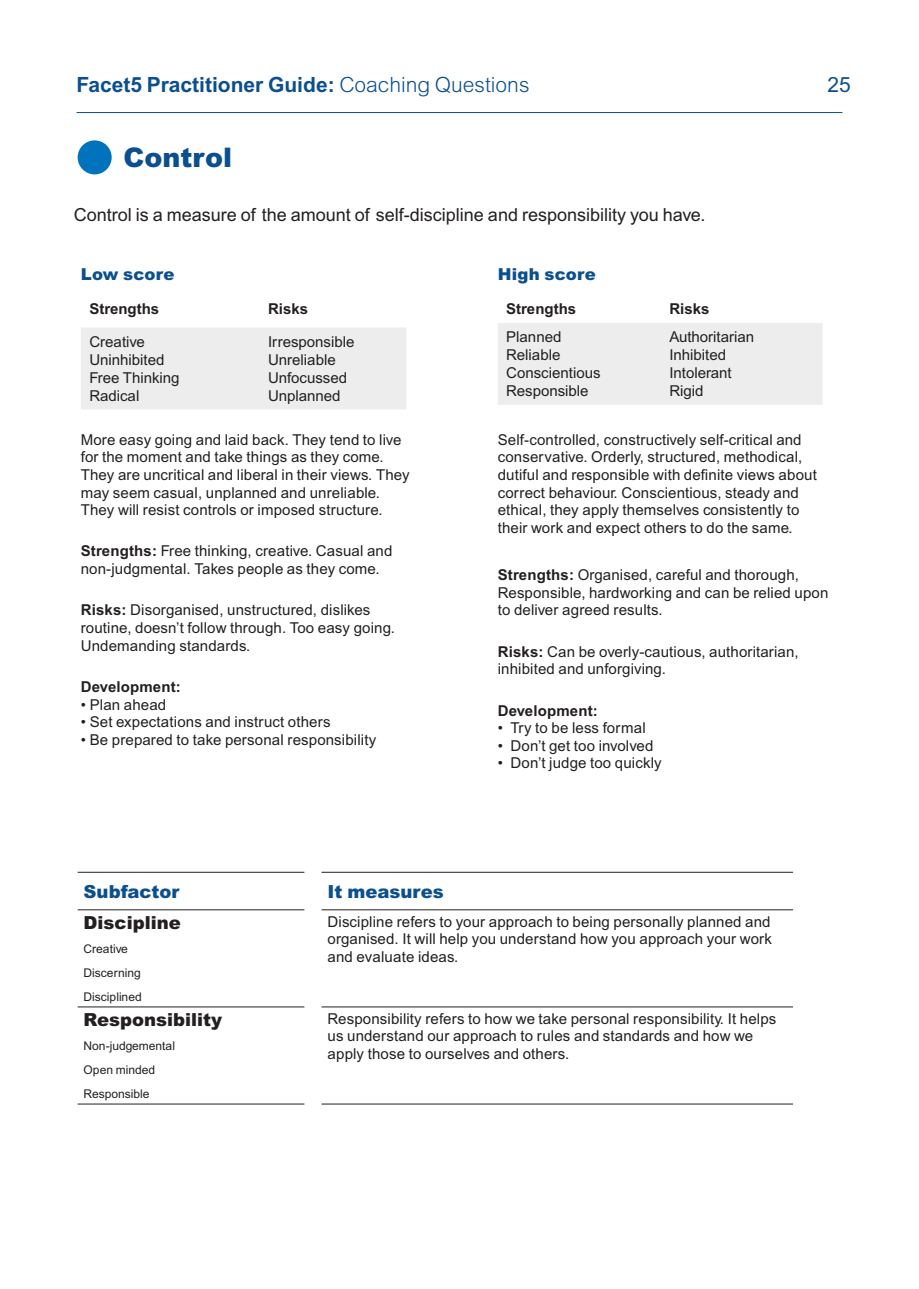
<style>
.page{position:relative;width:919px;height:1289px;background:#fff}
.page>*{position:absolute;margin:0;border:0;box-sizing:border-box;transform-origin:0 0}
.t1{font:900 27px "Arial MT Pro";color:#0b4f8e}
.t2{font:700 21px "Arial MT Pro";color:#0b4f8e}
.t3{font:21px "Arial MT Pro";color:#0b4f8e}
.t4{font:18px "Arial MT Pro";color:#231f20}
.t5{font:900 18px "Arial MT Pro";color:#231f20}
.t6{font:900 18px "Arial MT Pro";color:#0b4f8e}
.t7{font:900 16.5px "Arial MT Pro";letter-spacing:.01em;color:#0b4f8e}
.t8{font:15px/17.7px "Arial MT Pro";letter-spacing:.01em;color:#231f20}
.t9{font:700 15px "Arial MT Pro";color:#231f20}
.t10{font:12px/24px "Arial MT Pro";color:#231f20}
.s1{font-weight:300}
.s2{font-weight:700}
</style>
<div class="page">
<hr style="left:77px;top:112px;width:765px;height:1px;background:#0b4f8e">
<hr style="left:78px;top:872px;width:226px;height:1px;background:#231f20">
<hr style="left:78px;top:909px;width:226px;height:1px;background:#231f20">
<hr style="left:321px;top:872px;width:472px;height:1px;background:#231f20">
<hr style="left:321px;top:909px;width:472px;height:1px;background:#231f20">
<hr style="left:78px;top:1006px;width:226px;height:1px;background:#231f20">
<hr style="left:78px;top:1103px;width:226px;height:1px;background:#231f20">
<hr style="left:321px;top:1006px;width:472px;height:1px;background:#231f20">
<hr style="left:321px;top:1103px;width:472px;height:1px;background:#231f20">
<div style="left:81px;top:327px;width:325px;height:82px;background:#ecedec"></div>
<div style="left:498px;top:323px;width:324px;height:82px;background:#ecedec"></div>
<div style="left:78px;top:140px;width:34px;height:34px;background:#0073bc;border-radius:50%"></div>
<h2 class="t2" style="left:77px;top:72px;width:454px">Facet5 Practitioner Guide: <span class="s1">Coaching Questions</span></h2>
<h2 class="t3" style="left:827px;top:72px;width:25px">25</h2>
<h1 class="t1" style="left:124px;top:140px;width:110px">Control</h1>
<p class="t4" style="left:74px;top:204px;width:633px">Control is a measure of the amount of self-discipline and responsibility you have.</p>
<p class="t7" style="left:81px;top:264px;width:95px">Low score</p>
<p class="t9" style="left:89px;top:300px;width:71px">Strengths</p>
<p class="t9" style="left:268px;top:300px;width:42px">Risks</p>
<p class="t8" style="left:89px;top:333px;width:92px">Creative<br>Uninhibited<br>Free Thinking<br>Radical</p>
<p class="t8" style="left:268px;top:333px;width:88px">Irresponsible<br>Unreliable<br>Unfocussed<br>Unplanned</p>
<p class="t8" style="left:81px;top:431px;width:330px">More easy going and laid back. They tend to live for the moment and take things as they come.<br>They are uncritical and liberal in their views. They may seem casual, unplanned and unreliable.<br>They will resist controls or imposed structure.</p>
<p class="t8" style="left:81px;top:543px;width:313px"><span class="s2">Strengths:</span> Free thinking, creative. Casual and non-judgmental. Takes people as they come.</p>
<p class="t8" style="left:81px;top:602px;width:316px"><span class="s2">Risks:</span> Disorganised, unstructured, dislikes routine, doesn’t follow through. Too easy going.<br>Undemanding standards.</p>
<p class="t9" style="left:81px;top:677px;width:102px">Development:</p>
<p class="t8" style="left:81px;top:696px;width:87px">• Plan ahead</p>
<p class="t8" style="left:81px;top:713px;width:251px">• Set expectations and instruct others</p>
<p class="t8" style="left:81px;top:731px;width:297px">• Be prepared to take personal responsibility</p>
<p class="t7" style="left:497px;top:264px;width:99px">High score</p>
<p class="t9" style="left:506px;top:300px;width:71px">Strengths</p>
<p class="t9" style="left:669px;top:300px;width:42px">Risks</p>
<p class="t8" style="left:506px;top:329px;width:96px">Planned<br>Reliable<br>Conscientious<br>Responsible</p>
<p class="t8" style="left:669px;top:329px;width:86px">Authoritarian<br>Inhibited<br>Intolerant<br>Rigid</p>
<p class="t8" style="left:497px;top:431px;width:320px">Self-controlled, constructively self-critical and conservative. Orderly, structured, methodical, dutiful and responsible with definite views about correct behaviour. Conscientious, steady and ethical, they apply themselves consistently to their work and expect others to do the same.</p>
<p class="t8" style="left:497px;top:566px;width:332px"><span class="s2">Strengths:</span> Organised, careful and thorough,<br>Responsible, hardworking and can be relied upon to deliver agreed results.</p>
<p class="t8" style="left:497px;top:643px;width:302px"><span class="s2">Risks:</span> Can be overly-cautious, authoritarian, inhibited and unforgiving.</p>
<p class="t9" style="left:497px;top:701px;width:102px">Development:</p>
<p class="t8" style="left:497px;top:719px;width:149px">• Try to be less formal</p>
<p class="t8" style="left:497px;top:737px;width:157px">• Don’t get too involved</p>
<p class="t8" style="left:497px;top:755px;width:165px">• Don’t judge too quickly</p>
<p class="t6" style="left:84px;top:879px;width:97px">Subfactor</p>
<p class="t6" style="left:327px;top:879px;width:118px">It measures</p>
<p class="t5" style="left:84px;top:911px;width:99px">Discipline</p>
<p class="t10" style="left:84px;top:937px;width:60px">Creative<br>Discerning<br>Disciplined</p>
<p class="t8" style="left:327px;top:913px;width:446px;text-align:justify">Discipline refers to your approach to being personally planned and organised. It will help you understand how you approach your work and evaluate ideas.</p>
<p class="t5" style="left:84px;top:1008px;width:140px">Responsibility</p>
<p class="t10" style="left:84px;top:1034px;width:93px">Non-judgemental<br>Open minded<br>Responsible</p>
<p class="t8" style="left:327px;top:1010px;width:450px">Responsibility refers to how we take personal responsibility. It helps us understand our approach to rules and standards and how we apply those to ourselves and others.</p>
</div>
